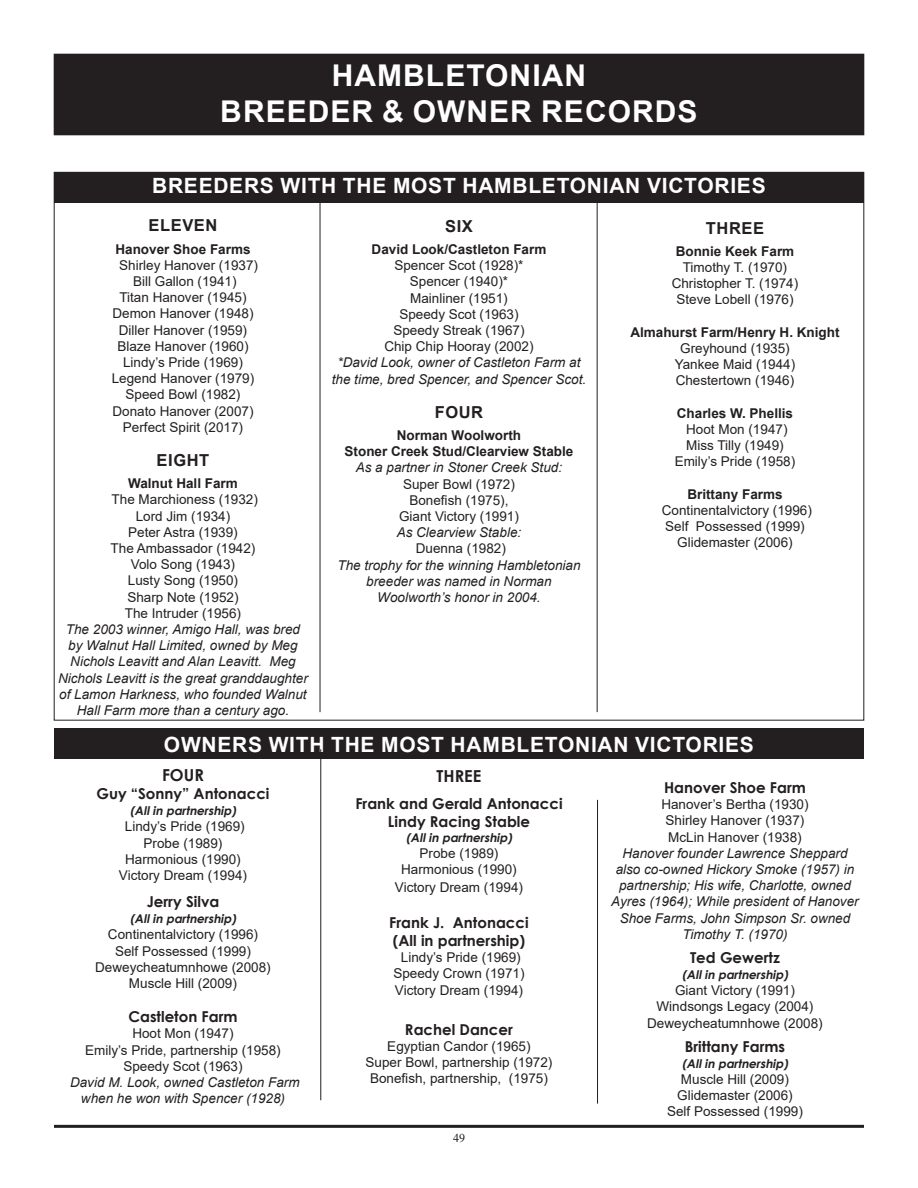
<style>
.page{position:relative;width:918px;height:1188px;background:#fff}
.page>*{position:absolute;margin:0;border:0;box-sizing:border-box;transform-origin:0 0}
.t1{font:700 30px "Arial";letter-spacing:.035em;color:#fff}
.t2{font:700 21px "Arial";letter-spacing:.035em;color:#fff}
.t3{font:700 16.5px "Arial";letter-spacing:.035em;color:#231f20}
.t4{font:700 16.5px "Century Gothic";color:#231f20}
.t5{font:700 15px "Century Gothic";color:#231f20}
.t6{font:13.5px "Arial";color:#231f20}
.t7{font:italic 13.5px/16.2px "Arial";color:#231f20;text-align:center}
.t8{font:700 13.5px "Arial";color:#231f20}
.t9{font:italic 700 12px "Century Gothic";color:#231f20}
.t10{font:12px "Times New Roman";color:#231f20}
</style>
<div class="page">
<hr style="left:54px;top:1125px;width:810px;height:3px;background:#231f20">
<div style="left:54px;top:172px;width:810px;height:30px;background:#231f20"></div>
<div style="left:54px;top:54px;width:810px;height:81px;background:#231f20"></div>
<hr style="left:320px;top:202px;width:1px;height:510px;background:#231f20">
<hr style="left:597px;top:202px;width:1px;height:510px;background:#231f20">
<div style="left:54px;top:728px;width:810px;height:31px;background:#231f20"></div>
<hr style="left:321px;top:749px;width:1px;height:351px;background:#231f20">
<hr style="left:597px;top:800px;width:1px;height:304px;background:#231f20">
<p class="t1" style="left:332px;top:54px;width:256px">HAMBLETONIAN</p>
<p class="t1" style="left:220px;top:90px;width:479px">BREEDER &amp; OWNER RECORDS</p>
<p class="t2" style="left:152px;top:171px;width:615px">BREEDERS WITH THE MOST HAMBLETONIAN VICTORIES</p>
<p class="t3" style="left:149px;top:214px;width:70px">ELEVEN</p>
<p class="t8" style="left:115px;top:239px;width:137px">Hanover Shoe Farms</p>
<p class="t6" style="left:119px;top:256px;width:140px">Shirley Hanover (1937)</p>
<p class="t6" style="left:133px;top:272px;width:105px">Bill Gallon (1941)</p>
<p class="t6" style="left:119px;top:288px;width:129px">Titan Hanover (1945)</p>
<p class="t6" style="left:112px;top:304px;width:143px">Demon Hanover (1948)</p>
<p class="t6" style="left:119px;top:321px;width:130px">Diller Hanover (1959)</p>
<p class="t6" style="left:117px;top:337px;width:133px">Blaze Hanover (1960)</p>
<p class="t6" style="left:123px;top:353px;width:121px">Lindy’s Pride (1969)</p>
<p class="t6" style="left:112px;top:369px;width:144px">Legend Hanover (1979)</p>
<p class="t6" style="left:126px;top:385px;width:116px">Speed Bowl (1982)</p>
<p class="t6" style="left:112px;top:402px;width:143px">Donato Hanover (2007)</p>
<p class="t6" style="left:123px;top:418px;width:122px">Perfect Spirit (2017)</p>
<p class="t3" style="left:157px;top:449px;width:54px">EIGHT</p>
<p class="t8" style="left:128px;top:474px;width:111px">Walnut Hall Farm</p>
<p class="t6" style="left:112px;top:490px;width:148px">The Marchioness (1932)</p>
<p class="t6" style="left:136px;top:507px;width:96px">Lord Jim (1934)</p>
<p class="t6" style="left:128px;top:523px;width:111px">Peter Astra (1939)</p>
<p class="t6" style="left:111px;top:539px;width:146px">The Ambassador (1942)</p>
<p class="t6" style="left:131px;top:555px;width:106px">Volo Song (1943)</p>
<p class="t6" style="left:128px;top:571px;width:112px">Lusty Song (1950)</p>
<p class="t6" style="left:127px;top:588px;width:113px">Sharp Note (1952)</p>
<p class="t6" style="left:125px;top:604px;width:118px">The Intruder (1956)</p>
<p class="t7" style="left:58px;top:621px;width:251px">The 2003 winner, Amigo Hall, was bred by Walnut Hall Limited, owned by Meg Nichols Leavitt and Alan Leavitt. Meg Nichols Leavitt is the great granddaughter of Lamon Harkness, who founded Walnut Hall Farm more than a century ago.</p>
<p class="t3" style="left:445px;top:214px;width:29px">SIX</p>
<p class="t8" style="left:372px;top:240px;width:176px">David Look/Castleton Farm</p>
<p class="t6" style="left:394px;top:256px;width:131px">Spencer Scot (1928)*</p>
<p class="t6" style="left:410px;top:272px;width:100px">Spencer (1940)*</p>
<p class="t6" style="left:410px;top:289px;width:99px">Mainliner (1951)</p>
<p class="t6" style="left:399px;top:305px;width:121px">Speedy Scot (1963)</p>
<p class="t6" style="left:393px;top:321px;width:133px">Speedy Streak (1967)</p>
<p class="t6" style="left:384px;top:337px;width:151px">Chip Chip Hooray (2002)</p>
<p class="t7" style="left:332px;top:355px;width:256px">*David Look, owner of Castleton Farm at the time, bred Spencer, and Spencer Scot.</p>
<p class="t3" style="left:435px;top:400px;width:50px">FOUR</p>
<p class="t8" style="left:397px;top:426px;width:126px">Norman Woolworth</p>
<p class="t8" style="left:345px;top:442px;width:230px">Stoner Creek Stud/Clearview Stable</p>
<p class="t7" style="left:356px;top:460px;width:208px">As a partner in Stoner Creek Stud:</p>
<p class="t6" style="left:403px;top:475px;width:113px">Super Bowl (1972)</p>
<p class="t6" style="left:409px;top:491px;width:101px">Bonefish (1975),</p>
<p class="t6" style="left:399px;top:507px;width:121px">Giant Victory (1991)</p>
<p class="t7" style="left:397px;top:525px;width:126px">As Clearview Stable:</p>
<p class="t6" style="left:416px;top:539px;width:92px">Duenna (1982)</p>
<p class="t7" style="left:337px;top:557px;width:245px">The trophy for the winning Hambletonian breeder was named in Norman<br>Woolworth’s honor in 2004.</p>
<p class="t3" style="left:706px;top:216px;width:60px">THREE</p>
<p class="t8" style="left:676px;top:242px;width:120px">Bonnie Keek Farm</p>
<p class="t6" style="left:683px;top:258px;width:106px">Timothy T. (1970)</p>
<p class="t6" style="left:672px;top:274px;width:128px">Christopher T. (1974)</p>
<p class="t6" style="left:676px;top:290px;width:119px">Steve Lobell (1976)</p>
<p class="t8" style="left:630px;top:323px;width:211px">Almahurst Farm/Henry H. Knight</p>
<p class="t6" style="left:680px;top:339px;width:111px">Greyhound (1935)</p>
<p class="t6" style="left:675px;top:355px;width:122px">Yankee Maid (1944)</p>
<p class="t6" style="left:676px;top:371px;width:120px">Chestertown (1946)</p>
<p class="t8" style="left:677px;top:404px;width:118px">Charles W. Phellis</p>
<p class="t6" style="left:686px;top:420px;width:103px">Hoot Mon (1947)</p>
<p class="t6" style="left:686px;top:436px;width:99px">Miss Tilly (1949)</p>
<p class="t6" style="left:675px;top:452px;width:122px">Emily’s Pride (1958)</p>
<p class="t8" style="left:687px;top:485px;width:97px">Brittany Farms</p>
<p class="t6" style="left:662px;top:501px;width:152px">Continentalvictory (1996)</p>
<p class="t6" style="left:665px;top:517px;width:141px">Self Possessed (1999)</p>
<p class="t6" style="left:677px;top:533px;width:117px">Glidemaster (2006)</p>
<p class="t2" style="left:164px;top:730px;width:591px">OWNERS WITH THE MOST HAMBLETONIAN VICTORIES</p>
<p class="t4" style="left:437px;top:764px;width:46px">THREE</p>
<p class="t5" style="left:355px;top:792px;width:209px">Frank and Gerald Antonacci</p>
<p class="t5" style="left:388px;top:810px;width:144px">Lindy Racing Stable</p>
<p class="t9" style="left:406px;top:828px;width:110px">(Allin partnership)</p>
<p class="t6" style="left:420px;top:844px;width:80px">Probe (1989)</p>
<p class="t6" style="left:401px;top:860px;width:117px">Harmonious (1990)</p>
<p class="t6" style="left:395px;top:878px;width:130px">Victory Dream (1994)</p>
<p class="t5" style="left:389px;top:911px;width:141px">Frank J. Antonacci</p>
<p class="t5" style="left:393px;top:929px;width:134px">(All in partnership)</p>
<p class="t6" style="left:401px;top:948px;width:121px">Lindy’s Pride (1969)</p>
<p class="t6" style="left:393px;top:964px;width:133px">Speedy Crown (1971)</p>
<p class="t6" style="left:395px;top:981px;width:130px">Victory Dream (1994)</p>
<p class="t5" style="left:405px;top:1018px;width:109px">Rachel Dancer</p>
<p class="t6" style="left:387px;top:1037px;width:145px">Egyptian Candor (1965)</p>
<p class="t6" style="left:366px;top:1053px;width:188px">Super Bowl, partnership (1972)</p>
<p class="t6" style="left:370px;top:1069px;width:179px">Bonefish, partnership, (1975)</p>
<p class="t4" style="left:162px;top:762px;width:43px">FOUR</p>
<p class="t5" style="left:96px;top:782px;width:175px">Guy “Sonny” Antonacci</p>
<p class="t9" style="left:130px;top:802px;width:110px">(Allin partnership)</p>
<p class="t6" style="left:125px;top:817px;width:121px">Lindy’s Pride (1969)</p>
<p class="t6" style="left:144px;top:834px;width:80px">Probe (1989)</p>
<p class="t6" style="left:125px;top:850px;width:117px">Harmonious (1990)</p>
<p class="t6" style="left:119px;top:866px;width:130px">Victory Dream (1994)</p>
<p class="t5" style="left:147px;top:890px;width:74px">Jerry Silva</p>
<p class="t9" style="left:130px;top:910px;width:110px">(Allin partnership)</p>
<p class="t6" style="left:108px;top:925px;width:152px">Continentalvictory (1996)</p>
<p class="t6" style="left:115px;top:942px;width:137px">Self Possessed (1999)</p>
<p class="t6" style="left:95px;top:958px;width:177px">Deweycheatumnhowe (2008)</p>
<p class="t6" style="left:129px;top:974px;width:110px">Muscle Hill (2009)</p>
<p class="t5" style="left:128px;top:1005px;width:111px">Castleton Farm</p>
<p class="t6" style="left:132px;top:1024px;width:103px">Hoot Mon (1947)</p>
<p class="t6" style="left:85px;top:1041px;width:197px">Emily’s Pride, partnership (1958)</p>
<p class="t6" style="left:123px;top:1057px;width:121px">Speedy Scot (1963)</p>
<p class="t7" style="left:70px;top:1074px;width:231px">David M. Look, owned Castleton Farm</p>
<p class="t7" style="left:81px;top:1091px;width:206px">when he won with Spencer (1928)</p>
<p class="t5" style="left:664px;top:776px;width:143px">Hanover Shoe Farm</p>
<p class="t6" style="left:661px;top:795px;width:149px">Hanover’s Bertha (1930)</p>
<p class="t6" style="left:666px;top:811px;width:140px">Shirley Hanover (1937)</p>
<p class="t6" style="left:668px;top:828px;width:135px">McLin Hanover (1938)</p>
<p class="t7" style="left:611px;top:845px;width:249px">Hanover founder Lawrence Sheppard also co-owned Hickory Smoke (1957) in partnership; His wife, Charlotte, owned Ayres (1964); While president of Hanover Shoe Farms, John Simpson Sr. owned Timothy T. (1970)</p>
<p class="t5" style="left:690px;top:946px;width:91px">Ted Gewertz</p>
<p class="t9" style="left:682px;top:966px;width:110px">(Allin partnership)</p>
<p class="t6" style="left:675px;top:981px;width:121px">Giant Victory (1991)</p>
<p class="t6" style="left:657px;top:997px;width:158px">Windsongs Legacy (2004)</p>
<p class="t6" style="left:647px;top:1014px;width:177px">Deweycheatumnhowe (2008)</p>
<p class="t5" style="left:685px;top:1035px;width:102px">Brittany Farms</p>
<p class="t9" style="left:682px;top:1054px;width:110px">(Allin partnership)</p>
<p class="t6" style="left:681px;top:1070px;width:110px">Muscle Hill (2009)</p>
<p class="t6" style="left:677px;top:1086px;width:117px">Glidemaster (2006)</p>
<p class="t6" style="left:667px;top:1102px;width:137px">Self Possessed (1999)</p>
<p class="t10" style="left:453px;top:1130px;width:13px">49</p>
</div>
